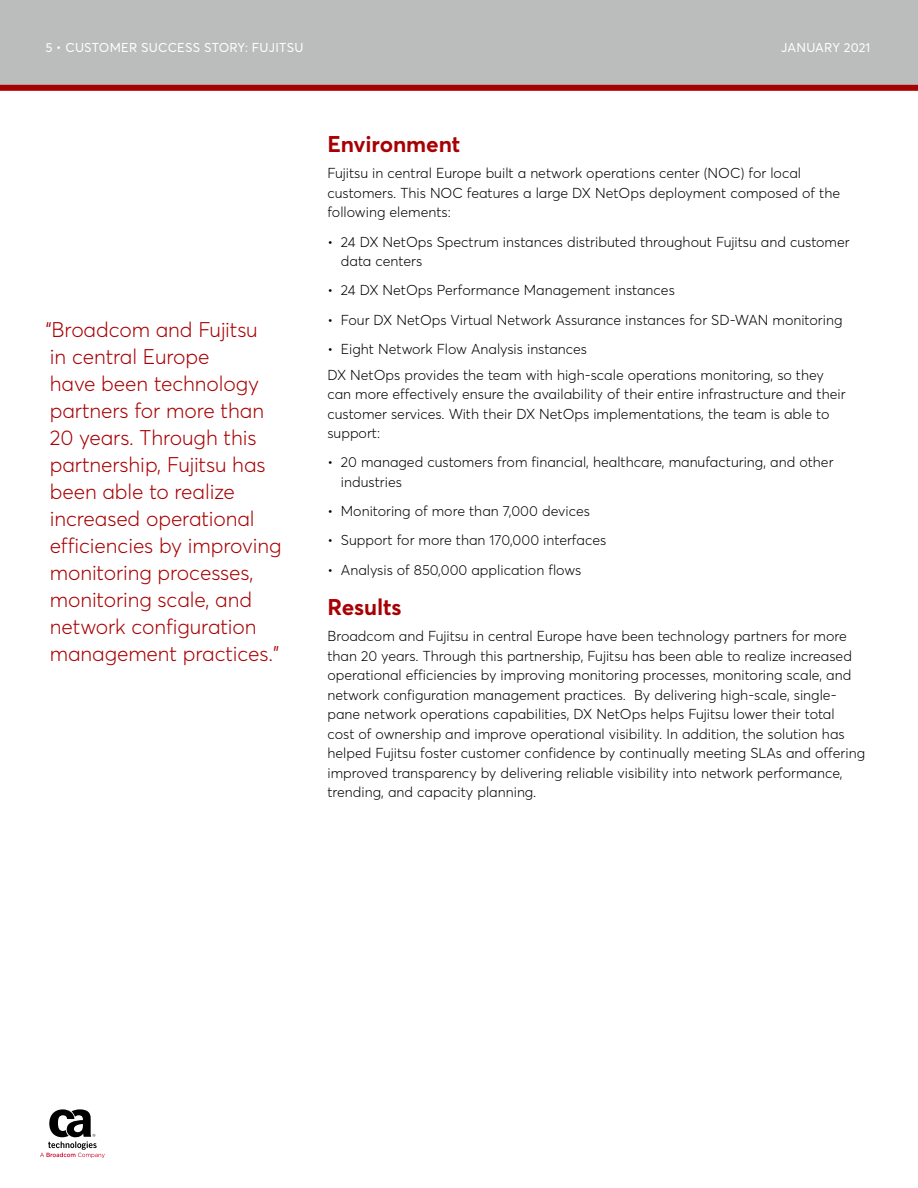
<style>
.page{position:relative;width:918px;height:1188px;background:#fff}
.page>*{position:absolute;margin:0;border:0;box-sizing:border-box;transform-origin:0 0}
.t1{font:700 22.5px "Averta";letter-spacing:-.005em;color:#a80103}
.t2{font:300 21px/27px "Averta";letter-spacing:-.005em;color:#a80103}
.t3{font:300 14.25px/19.5px "Averta";color:#000}
.t4{font:12.75px "Averta";letter-spacing:.02em;color:#fff}
</style>
<div class="page">
<svg style="left:0;top:0;width:918px;height:91px;background:#b9afaf"></svg>
<svg style="left:40px;top:1109px;width:65px;height:49px"></svg>
<p class="t4" style="left:45px;top:40px;width:260px">5 • CUSTOMER SUCCESS STORY: FUJITSU</p>
<p class="t4" style="left:781px;top:40px;width:91px">JANUARY 2021</p>
<p class="t2" style="left:45px;top:316px;width:238px">“Broadcom and Fujitsu<br>in central Europe<br>have been technology partners for more than<br>20 years. Through this partnership, Fujitsu has been able to realize increased operational efficiencies by improving monitoring processes, monitoring scale, and network configuration management practices.”</p>
<h1 class="t1" style="left:327px;top:130px;width:134px">Environment</h1>
<p class="t3" style="left:327px;top:163px;width:514px">Fujitsu in central Europe built a network operations center (NOC) for local customers. This NOC features a large DX NetOps deployment composed of the following elements:</p>
<p class="t3" style="left:341px;top:232px;width:510px;text-indent:-13px">• 24 DX NetOps Spectrum instances distributed throughout Fujitsu and customer data centers</p>
<p class="t3" style="left:327px;top:280px;width:349px">• 24 DX NetOps Performance Management instances</p>
<p class="t3" style="left:327px;top:310px;width:517px">• Four DX NetOps Virtual Network Assurance instances for SD-WAN monitoring</p>
<p class="t3" style="left:327px;top:336px;width:498px;line-height:26px">• Eight Network Flow Analysis instances<br>DX NetOps provides the team with high-scale operations monitoring, so they</p>
<p class="t3" style="left:327px;top:384px;width:520px">can more effectively ensure the availability of their entire infrastructure and their customer services. With their DX NetOps implementations, the team is able to support:</p>
<p class="t3" style="left:341px;top:453px;width:494px;text-indent:-13px">• 20 managed customers from financial, healthcare, manufacturing, and other industries</p>
<p class="t3" style="left:327px;top:501px;width:264px">• Monitoring of more than 7,000 devices</p>
<p class="t3" style="left:327px;top:531px;width:280px">• Support for more than 170,000 interfaces</p>
<p class="t3" style="left:327px;top:560px;width:255px">• Analysis of 850,000 application flows</p>
<h1 class="t1" style="left:327px;top:593px;width:76px">Results</h1>
<p class="t3" style="left:327px;top:626px;width:539px">Broadcom and Fujitsu in central Europe have been technology partners for more than 20 years. Through this partnership, Fujitsu has been able to realize increased operational efficiencies by improving monitoring processes, monitoring scale, and network configuration management practices. By delivering high-scale, single&shy;pane network operations capabilities, DX NetOps helps Fujitsu lower their total cost of ownership and improve operational visibility. In addition, the solution has helped Fujitsu foster customer confidence by continually meeting SLAs and offering improved transparency by delivering reliable visibility into network performance, trending, and capacity planning.</p>
</div>
